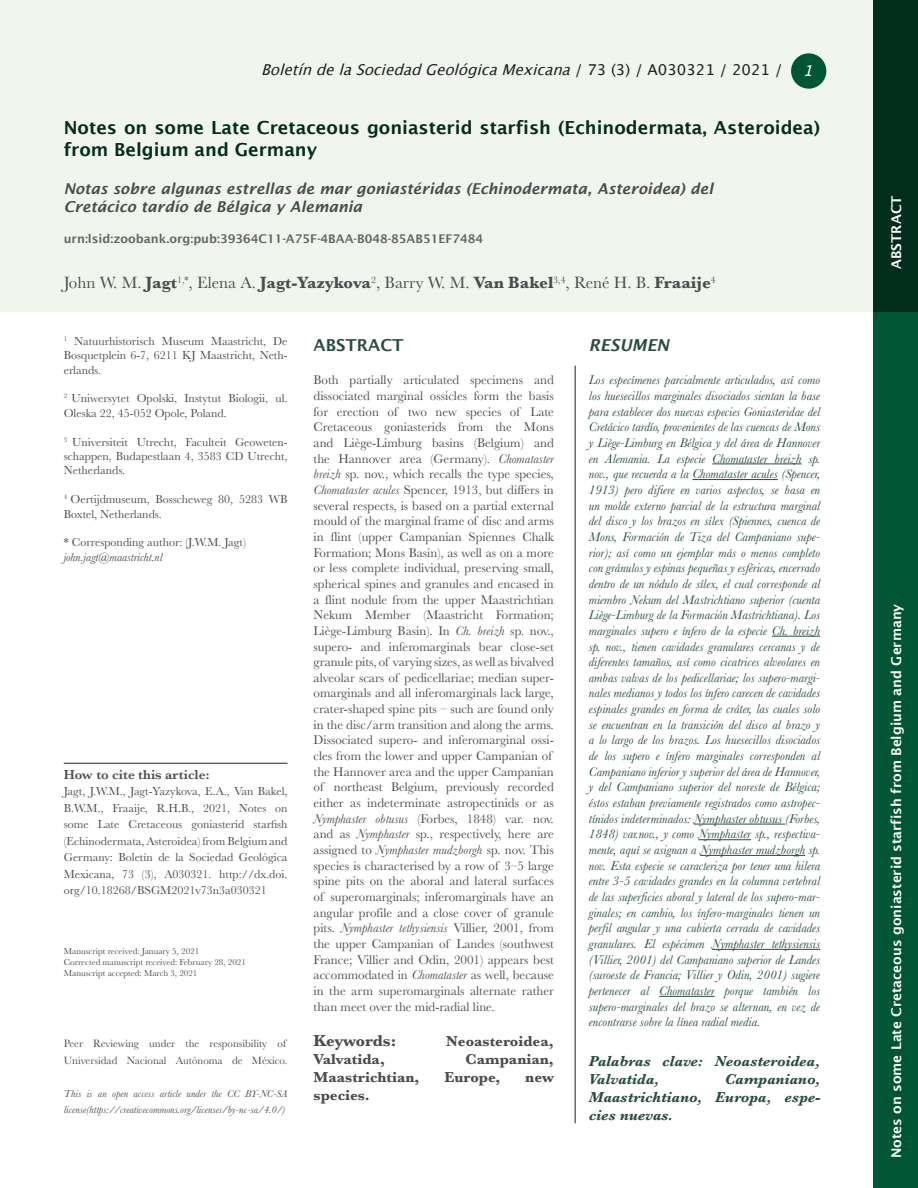
<style>
.page{position:relative;width:918px;height:1188px;background:#fff}
.page>*{position:absolute;margin:0;border:0;box-sizing:border-box;transform-origin:0 0}
.t1{font:600 18px/21.6px "Lucida Sans";color:#012d1c}
.Authors{font:16.95px "Baskerville";color:#4b4c4d}
.Keywords{font:700 16.5px "Baskerville";color:#4b4c4d}
.Abstract__Title{font:600 16.5px "Lucida Sans";color:#274d3e}
.Resumen__Título{font:italic 600 16.5px "Lucida Sans";color:#274d3e}
.Subtitle{font:italic 600 15px "Lucida Sans";color:#4b4c4d}
.Palabras_clave{font:italic 700 15px/18px "Baskerville";color:#274d3e}
.Keywords-2{font:700 15px "Baskerville";color:#4b4c4d}
.t2{font:italic 15px "Lucida Grande";color:#231f20}
.t3{font:italic 15px "Lucida Grande";color:#fff}
.Section{font:600 13.5px "Lucida Sans";color:#fff}
.Pie_de_figura{font:600 13.5px "Baskerville";color:#4b4c4d}
.Resumen{font:italic 13.05px/15.6px "Baskerville";color:#274d3e;text-align:justify}
.Abstract{font:13.05px/15.6px "Baskerville";color:#4b4c4d}
.Ascription{font:12px/14.4px "Baskerville";color:#4b4c4d;text-align:justify}
.Pie_de_figura-2{font:12px/16.5px "Baskerville";color:#4b4c4d;text-align:justify}
.Subtitle-2{font:600 12px "Lucida Sans";color:#636366}
.Ascription_mail{font:italic 12px "Baskerville";color:#4b4c4d}
.Pie_de_figura-3{font:10.95px/16.5px "Baskerville";color:#4b4c4d}
.Pie_de_figura-4{font:italic 10.5px/16.5px "Baskerville";color:#4b4c4d}
.Acceptance_dates{font:9px "Baskerville";color:#4b4c4d}
.s1{font-style:normal}
.s2{font-weight:700}
.s3{font-style:italic}
</style>
<div class="page">
<div style="left:0;top:0;width:874px;height:311px;background:#f0f6ed"></div>
<hr style="left:575px;top:366px;width:1px;height:757px;background:#231f20">
<div style="left:874px;top:311px;width:44px;height:877px;background:#005534"></div>
<div style="left:874px;top:0;width:44px;height:311px;background:#012d1c"></div>
<div style="left:791px;top:53px;width:35px;height:36px;background:#005534;border-radius:50%"></div>
<hr style="left:64px;top:763px;width:224px;height:1px;background:#231f20">
<hr style="left:712px;top:464px;width:90px;height:1px;background:#274d3e">
<hr style="left:692px;top:479px;width:86px;height:1px;background:#274d3e">
<hr style="left:772px;top:636px;width:48px;height:1px;background:#274d3e">
<hr style="left:694px;top:824px;width:91px;height:1px;background:#274d3e">
<hr style="left:698px;top:839px;width:53px;height:1px;background:#274d3e">
<hr style="left:700px;top:855px;width:105px;height:1px;background:#274d3e">
<hr style="left:712px;top:949px;width:108px;height:1px;background:#274d3e">
<hr style="left:659px;top:996px;width:56px;height:1px;background:#274d3e">
<p class="t2" style="left:261px;top:59px;width:523px">BoletíndelaSociedadGeológicaMexicana<span class="s1">/ 7 3 ( 3 ) / A 0 3 0 3 2 1 / 2 0 2 1 /</span></p>
<p class="t3" style="left:803px;top:60px;width:17px">1</p>
<p class="t1" style="left:64px;top:117px;width:758px">Notes on some Late Cretaceous goniasterid starfish (Echinodermata, Asteroidea) from Belgium and Germany</p>
<p class="Subtitle" style="left:64px;top:180px;width:651px">Notas sobre algunas estrellas de mar goniastéridas (Echinodermata, Asteroidea) del</p>
<p class="Subtitle" style="left:64px;top:198px;width:300px">Cretácico tardío de Bélgica y Alemania</p>
<p class="Subtitle-2" style="left:64px;top:232px;width:421px">urn:lsid:zoobank.org:pub:39364C11-A75F-4BAA-B048-85AB51EF7484</p>
<p class="Authors" style="left:64px;top:272px;width:654px">John W. M. <span class="s2">Jagt</span><sup>1,*</sup>, Elena A. <span class="s2">Jagt-Yazykova</span><sup>2</sup>, Barry W. M. <span class="s2">Van Bakel</span><sup>3,4</sup>, René H. B. <span class="s2">Fraaije</span><sup>4</sup></p>
<p class="Ascription" style="left:64px;top:334px;width:225px"><sup>1</sup> Natuurhistorisch Museum Maastricht, De Bosquetplein 6-7, 6211 KJ Maastricht, Neth&shy;erlands.</p>
<p class="Ascription" style="left:64px;top:392px;width:225px"><sup>2</sup> Uniwersytet Opolski, Instytut Biologii, ul.<br>Oleska 22, 45-052 Opole, Poland.</p>
<p class="Ascription" style="left:64px;top:435px;width:225px"><sup>3</sup> Universiteit Utrecht, Faculteit Geoweten&shy;schappen, Budapestlaan 4, 3583 CD Utrecht, Netherlands.</p>
<p class="Ascription" style="left:64px;top:492px;width:225px"><sup>4</sup> Oertijdmuseum, Bosscheweg 80, 5283 WB<br>Boxtel, Netherlands.</p>
<p class="Ascription" style="left:64px;top:536px;width:184px">* Corresponding author: (J.W.M. Jagt)</p>
<p class="Ascription_mail" style="left:64px;top:549px;width:100px">john.jagt@maastricht.nl</p>
<p class="Pie_de_figura" style="left:64px;top:765px;width:147px">How to cite this article:</p>
<p class="Pie_de_figura-2" style="left:64px;top:783px;width:225px">Jagt, J.W.M., Jagt-Yazykova, E.A., Van Bakel, B.W.M., Fraaije, R.H.B., 2021, Notes on some Late Cretaceous goniasterid starfish (Echinodermata, Asteroidea) from Belgium and Germany: Boletín de la Sociedad Geológica Mexicana, 73 (3), A030321. http://dx.doi. org/10.18268/BSGM2021v73n3a030321</p>
<p class="Acceptance_dates" style="left:64px;top:945px;width:137px">Manuscript received: January 5, 2021</p>
<p class="Acceptance_dates" style="left:64px;top:956px;width:184px">Corrected manuscript received: February 28, 2021</p>
<p class="Acceptance_dates" style="left:64px;top:967px;width:135px">Manuscript accepted: March 3, 2021</p>
<p class="Pie_de_figura-3" style="left:64px;top:1036px;width:225px">Peer Reviewing under the responsibility of<br>Universidad Nacional Autónoma de México.</p>
<p class="Pie_de_figura-4" style="left:64px;top:1085px;width:225px">This is an open access article under the CC BY-NC-SA license(https://creativecommons.org/licenses/by-nc-sa/4.0/)</p>
<p class="Abstract__Title" style="left:314px;top:335px;width:92px">ABSTRACT</p>
<p class="Abstract" style="left:314px;top:372px;width:242px">Both partially articulated specimens and dissociated marginal ossicles form the basis for erection of two new species of Late Cretaceous goniasterids from the Mons and Liège-Limburg basins (Belgium) and the Hannover area (Germany). <span class="s3">Chomataster breizh</span> sp. nov., which recalls the type species, <span class="s3">Chomataster acules</span> Spencer, 1913, but differs in several respects, is based on a partial external mould of the marginal frame of disc and arms in flint (upper Campanian Spiennes Chalk Formation; Mons Basin), as well as on a more or less complete individual, preserving small, spherical spines and granules and encased in a flint nodule from the upper Maastrichtian Nekum Member (Maastricht Formation; Liège-Limburg Basin). In <span class="s3">Ch. breizh</span> sp. nov., supero- and inferomarginals bear close-set granule pits, of varying sizes, as well as bivalved alveolar scars of pedicellariae; median super&shy;omarginals and all inferomarginals lack large, crater-shaped spine pits – such are found only in the disc/arm transition and along the arms.<br>Dissociated supero- and inferomarginal ossi&shy;cles from the lower and upper Campanian of the Hannover area and the upper Campanian of northeast Belgium, previously recorded either as indeterminate astropectinids or as <span class="s3">Nymphaster obtusus</span> (Forbes, 1848) var. nov. and as <span class="s3">Nymphaster</span> sp., respectively, here are assigned to <span class="s3">Nymphaster mudzborgh</span> sp. nov. This species is characterised by a row of 3–5 large spine pits on the aboral and lateral surfaces of superomarginals; inferomarginals have an angular profile and a close cover of granule pits. <span class="s3">Nymphaster tethysiensis</span> Villier, 2001, from the upper Campanian of Landes (southwest France; Villier and Odin, 2001) appears best accommodated in <span class="s3">Chomataster</span> as well, because in the arm superomarginals alternate rather than meet over the mid-radial line.</p>
<p class="Keywords" style="left:314px;top:1029px;width:84px">Keywords:</p>
<p class="Keywords-2" style="left:446px;top:1031px;width:109px">Neoasteroidea,</p>
<p class="Keywords-2" style="left:314px;top:1049px;width:73px">Valvatida,</p>
<p class="Keywords-2" style="left:466px;top:1049px;width:90px">Campanian,</p>
<p class="Keywords-2" style="left:314px;top:1067px;width:107px">Maastrichtian,</p>
<p class="Keywords-2" style="left:444px;top:1067px;width:57px">Europe,</p>
<p class="Keywords-2" style="left:525px;top:1067px;width:30px">new</p>
<p class="Keywords-2" style="left:314px;top:1085px;width:58px">species.</p>
<p class="Resumen__Título" style="left:589px;top:335px;width:82px">RESUMEN</p>
<p class="Resumen" style="left:589px;top:372px;width:233px">Los especímenes parcialmente articulados, así como los huesecillos marginales disociados sientan la base para establecer dos nuevas especies Goniasteridae del Cretácico tardío, provenientes de las cuencas de Mons y Liège-Limburg en Bélgica y del área de Hannover en Alemania. La especie Chomataster breizh sp. nov., que recuerda a la Chomataster acules (Spencer, 1913) pero difiere en varios aspectos, se basa en un molde externo parcial de la estructura marginal del disco y los brazos en sílex (Spiennes, cuenca de Mons, Formación de Tiza del Campaniano supe&shy;rior); así como un ejemplar más o menos completo con gránulos y espinas pequeñas y esféricas, encerrado dentro de un nódulo de sílex, el cual corresponde al miembro Nekum del Mastrichtiano superior (cuenta Liège-Limburg de la Formación Mastrichtiana). Los marginales supero e ínfero de la especie Ch. breizh sp. nov., tienen cavidades granulares cercanas y de diferentes tamaños, así como cicatrices alveolares en ambas valvas de los pedicellariae; los supero-margi&shy;nales medianos y todos los ínfero carecen de cavidades espinales grandes en forma de cráter, las cuales solo se encuentran en la transición del disco al brazo y a lo largo de los brazos. Los huesecillos disociados de los supero e ínfero marginales corresponden al Campaniano inferior y superior del área de Hannover, y del Campaniano superior del noreste de Bélgica; éstos estaban previamente registrados como astropec&shy;tínidos indeterminados: Nymphaster obtusus (Forbes, 1848) var.nov., y como Nymphaster sp., respectiva&shy;mente, aquí se asignan a Nymphaster mudzborgh sp. nov. Esta especie se caracteriza por tener una hilera entre 3-5 cavidades grandes en la columna vertebral de las superficies aboral y lateral de los supero-mar&shy;ginales; en cambio, los ínfero-marginales tienen un perfil angular y una cubierta cerrada de cavidades granulares. El espécimen Nymphaster tethysiensis (Villier, 2001) del Campaniano superior de Landes (suroeste de Francia; Villier y Odin, 2001) sugiere pertenecer al Chomataster porque también los supero-marginales del brazo se alternan, en vez de encontrarse sobre la línea radial media.</p>
<p class="Palabras_clave" style="left:589px;top:1052px;width:233px">Palabras clave: Neoasteroidea,<br>Valvatida,</p>
<p class="Palabras_clave" style="left:589px;top:1070px;width:233px;text-align:justify;text-indent:136px">Campaniano, Maastrichtiano, Europa, espe&shy;cies nuevas.</p>
<p class="Section" style="left:889px;top:269px;width:75px;rotate:-90deg">ABSTRACT</p>
<p class="Section" style="left:889px;top:1158px;width:556px;rotate:-90deg">Notes on some Late Cretaceous goniasterid starfish from Belgium and Germany</p>
</div>
